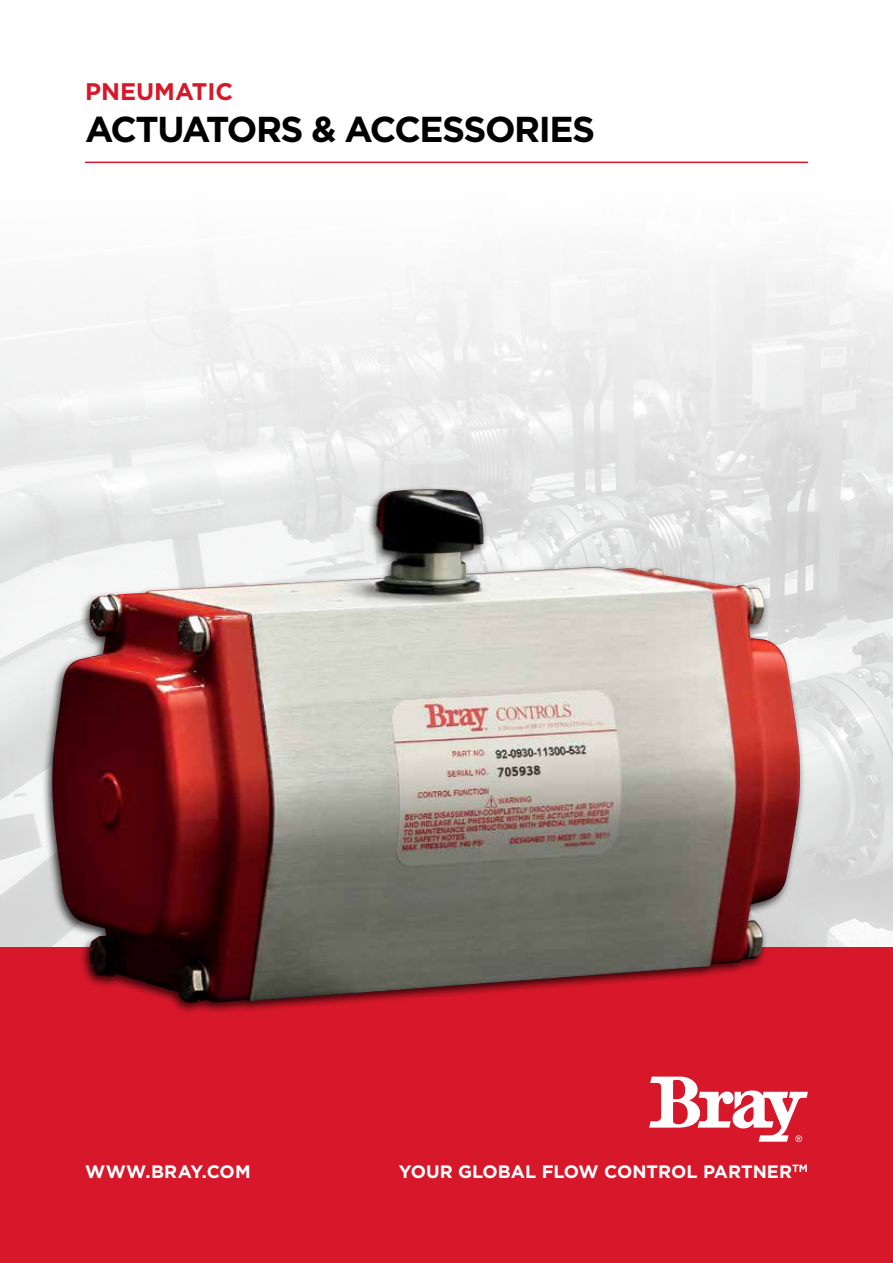
<style>
.page{position:relative;width:893px;height:1263px;background:#fff}
.page>*{position:absolute;margin:0;border:0;box-sizing:border-box;transform-origin:0 0}
.t1{font:700 36px "Gotham";letter-spacing:-.04em;color:#000}
.t2{font:700 24px "Gotham";color:#d7182a}
.t3{font:700 18px "Gotham";color:#fff}
</style>
<div class="page">
<img style="left:0;top:161px;width:893px;height:786px">
<div style="left:0;top:947px;width:893px;height:316px;background:#d7182a"></div>
<svg style="left:649px;top:1076px;width:159px;height:66px"></svg>
<hr style="left:85px;top:162px;width:723px;height:1px;background:#d7182a">
<div style="left:42px;top:485px;width:764px;height:530px;background:#000;opacity:.75"></div>
<img style="left:51px;top:489px;width:750px;height:514px">
<h2 class="t2" style="left:85px;top:76px;width:150px">PNEUMATIC</h2>
<h1 class="t1" style="left:85px;top:105px;width:512px">ACTUATORS &amp; ACCESSORIES</h1>
<p class="t3" style="left:85px;top:1159px;width:167px">WWW.BRAY.COM</p>
<p class="t3" style="left:399px;top:1159px;width:410px">YOUR GLOBAL FLOW CONTROL PARTNER<sup>TM</sup></p>
</div>
